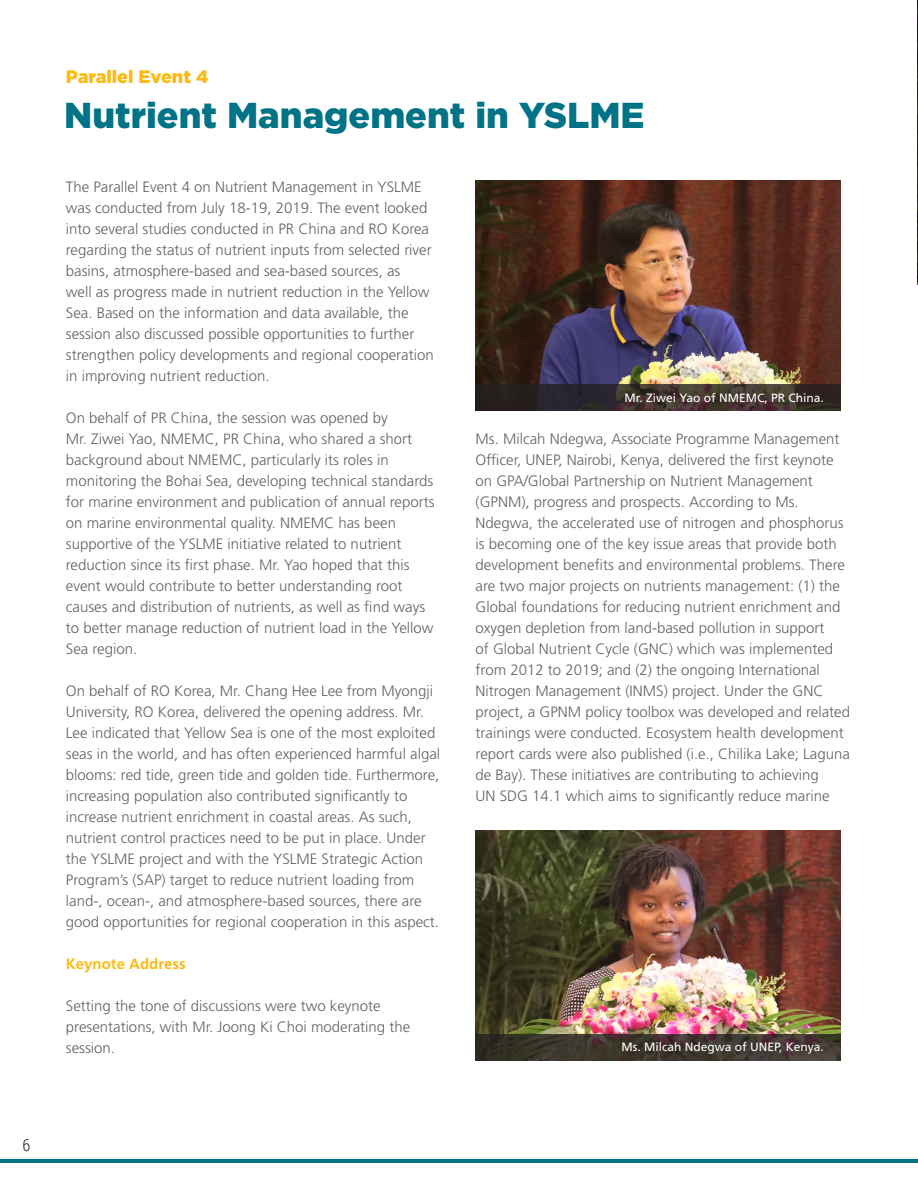
<style>
.page{position:relative;width:918px;height:1188px;background:#fff}
.page>*{position:absolute;margin:0;border:0;box-sizing:border-box;transform-origin:0 0}
.t1{font:900 36px "Gotham";color:#017387}
.t2{font:900 18px "Gotham";color:#fcba13}
.t3{font:300 16.5px "Roboto Condensed";color:#231f20}
.t4{font:300 15px/21px "Frutiger LT Std";color:#636366}
.t5{font:700 15px "Frutiger LT Std";color:#fcba13}
.t6{font:12px "Frutiger LT Std";color:#fff}
</style>
<div class="page">
<hr style="left:0;top:1159px;width:918px;height:4px;background:#017387">
<img style="left:476px;top:181px;width:365px;height:203px">
<img style="left:476px;top:830px;width:365px;height:204px">
<svg style="left:476px;top:384px;width:365px;height:27px;background:#362d2a"></svg>
<svg style="left:476px;top:1034px;width:365px;height:26px;background:#3d352d"></svg>
<img style="left:917px;top:0;width:1px;height:285px">
<p class="t3" style="left:22px;top:1133px;width:9px">6</p>
<p class="t2" style="left:66px;top:66px;width:144px">Parallel Event 4</p>
<p class="t1" style="left:64px;top:94px;width:582px">Nutrient Management in YSLME</p>
<p class="t4" style="left:66px;top:177px;width:369px">The Parallel Event 4 on Nutrient Management in YSLME was conducted from July 18-19, 2019. The event looked into several studies conducted in PR China and RO Korea regarding the status of nutrient inputs from selected river basins, atmosphere-based and sea-based sources, as<br>well as progress made in nutrient reduction in the Yellow Sea. Based on the information and data available, the session also discussed possible opportunities to further strengthen policy developments and regional cooperation in improving nutrient reduction.</p>
<p class="t4" style="left:66px;top:408px;width:370px">On behalf of PR China, the session was opened by<br>Mr. Ziwei Yao, NMEMC, PR China, who shared a short background about NMEMC, particularly its roles in monitoring the Bohai Sea, developing technical standards for marine environment and publication of annual reports on marine environmental quality. NMEMC has been supportive of the YSLME initiative related to nutrient reduction since its first phase. Mr. Yao hoped that this event would contribute to better understanding root causes and distribution of nutrients, as well as find ways to better manage reduction of nutrient load in the Yellow Sea region.</p>
<p class="t4" style="left:66px;top:681px;width:376px">On behalf of RO Korea, Mr. Chang Hee Lee from Myongji University, RO Korea, delivered the opening address. Mr.<br>Lee indicated that Yellow Sea is one of the most exploited seas in the world, and has often experienced harmful algal blooms: red tide, green tide and golden tide. Furthermore, increasing population also contributed significantly to increase nutrient enrichment in coastal areas. As such, nutrient control practices need to be put in place. Under the YSLME project and with the YSLME Strategic Action Program’s (SAP) target to reduce nutrient loading from land-, ocean-, and atmosphere-based sources, there are good opportunities for regional cooperation in this aspect.</p>
<p class="t5" style="left:66px;top:955px;width:121px">Keynote Address</p>
<p class="t4" style="left:66px;top:996px;width:346px">Setting the tone of discussions were two keynote presentations, with Mr. Joong Ki Choi moderating the session.</p>
<p class="t6" style="left:625px;top:390px;width:201px">Mr. Ziwei Yao of NMEMC, PR China.</p>
<p class="t4" style="left:476px;top:429px;width:376px">Ms. Milcah Ndegwa, Associate Programme Management Officer, UNEP, Nairobi, Kenya, delivered the first keynote on GPA/Global Partnership on Nutrient Management (GPNM), progress and prospects. According to Ms.<br>Ndegwa, the accelerated use of nitrogen and phosphorus is becoming one of the key issue areas that provide both development benefits and environmental problems. There are two major projects on nutrients management: (1) the Global foundations for reducing nutrient enrichment and oxygen depletion from land-based pollution in support<br>of Global Nutrient Cycle (GNC) which was implemented from 2012 to 2019; and (2) the ongoing International Nitrogen Management (INMS) project. Under the GNC project, a GPNM policy toolbox was developed and related trainings were conducted. Ecosystem health development report cards were also published (i.e., Chilika Lake; Laguna de Bay). These initiatives are contributing to achieving<br>UN SDG 14.1 which aims to significantly reduce marine</p>
<p class="t6" style="left:621px;top:1040px;width:204px">Ms. Milcah Ndegwa of UNEP, Kenya.</p>
</div>
